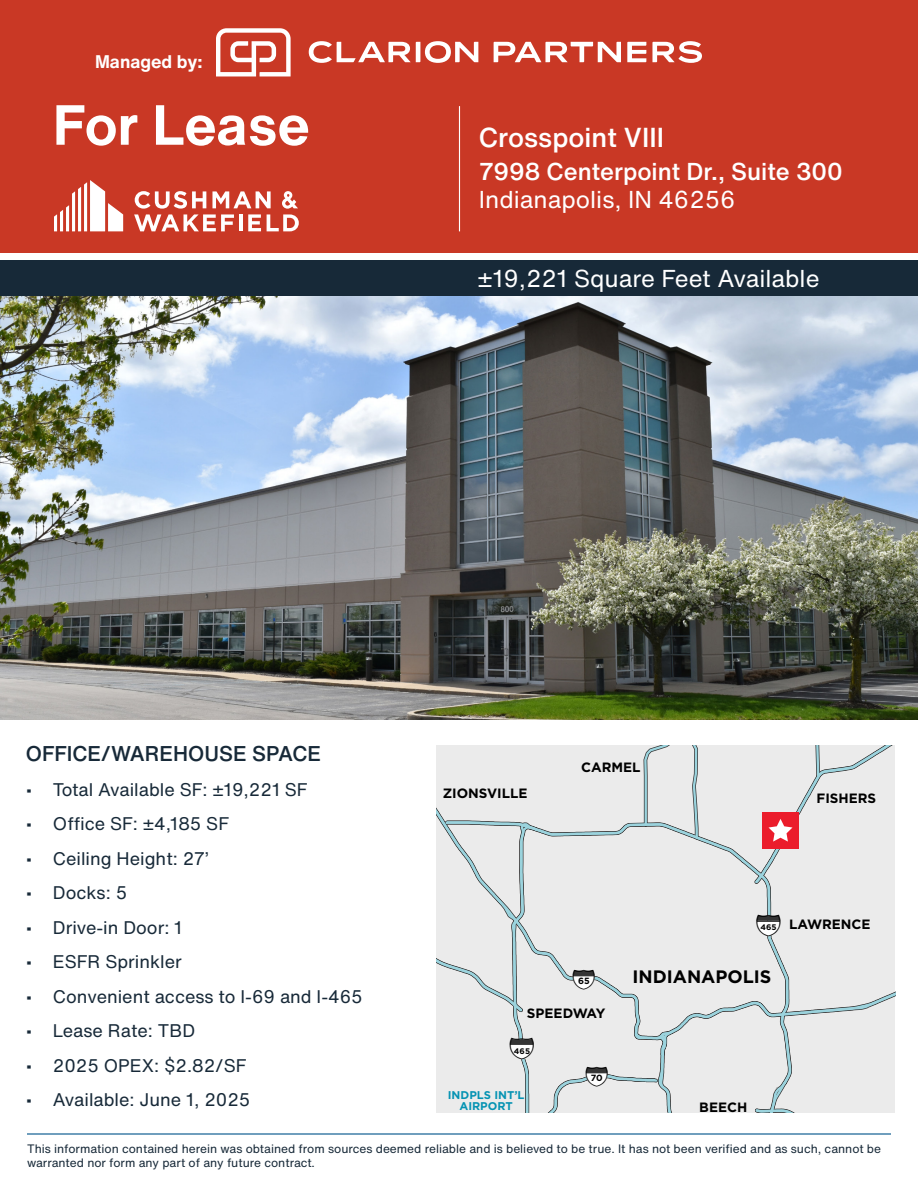
<style>
.page{position:relative;width:918px;height:1188px;background:#fff}
.page>*{position:absolute;margin:0;border:0;box-sizing:border-box;transform-origin:0 0}
.t1{font:700 55.5px "Helvetica Now Text";color:#fff}
.t2{font:34.5px "ESRI Default Marker";color:#343434}
.t3{font:31.5px "ESRI Default Marker";color:#343434}
.t4{font:500 27px "Helvetica Now Text";color:#fff}
.t5{font:24px "Helvetica Now Text";color:#fff}
.t6{font:500 24px "Helvetica Now Text";color:#fff}
.t7{font:500 21px "Helvetica Now Text";color:#172938}
.t8{font:18px "Helvetica Now Text";color:#172938}
.t9{font:700 18px "Gotham";color:#000}
.t10{font:700 18px "Helvetica Now Text";color:#fff}
.t11{font:700 13.5px "Gotham";color:#000}
.t12{font:12px/13.5px "Helvetica Now Text";color:#172938}
.t13{font:700 11.25px/10.8px "Gotham";letter-spacing:-.01em;color:#0693b3;text-align:center}
.t14{font:700 9px "Gotham";color:#000}
.t15{font:700 8.1px "Gotham";letter-spacing:.005em;color:#000}
.s1{color:#fff}
.s2{color:#000}
</style>
<div class="page">
<div style="left:0;top:0;width:918px;height:253px;background:#c93825"></div>
<div style="left:0;top:260px;width:918px;height:44px;background:#172938"></div>
<hr style="left:27px;top:1133px;width:864px;height:2px;background:#00548b">
<svg style="left:216px;top:28px;width:75px;height:48px"></svg>
<svg style="left:627px;top:42px;width:19px;height:20px"></svg>
<svg style="left:652px;top:41px;width:50px;height:22px"></svg>
<svg style="left:494px;top:42px;width:127px;height:20px"></svg>
<svg style="left:309px;top:41px;width:169px;height:22px"></svg>
<hr style="left:459px;top:106px;width:1px;height:125px;background:#fff">
<svg style="left:54px;top:180px;width:69px;height:51px"></svg>
<svg style="left:134px;top:191px;width:165px;height:40px"></svg>
<img style="left:0;top:297px;width:918px;height:423px">
<svg style="left:436px;top:745px;width:459px;height:390px;background:#e5e6e7"></svg>
<p class="t10" style="left:95px;top:48px;width:109px">Managed by:</p>
<p class="t1" style="left:53px;top:83px;width:259px">For Lease</p>
<p class="t4" style="left:479px;top:117px;width:187px">Crosspoint VIII</p>
<p class="t6" style="left:479px;top:153px;width:365px">7998 Centerpoint Dr., Suite 300</p>
<p class="t5" style="left:479px;top:182px;width:258px">Indianapolis, IN 46256</p>
<p class="t5" style="left:477px;top:260px;width:344px">±19,221 Square Feet Available</p>
<p class="t7" style="left:26px;top:738px;width:297px">OFFICE/WAREHOUSE SPACE</p>
<p class="t8" style="left:26px;top:776px;width:283px">• Total Available SF: ±19,221 SF</p>
<p class="t8" style="left:26px;top:810px;width:205px">• Office SF: ±4,185 SF</p>
<p class="t8" style="left:26px;top:845px;width:184px">• Ceiling Height: 27’</p>
<p class="t8" style="left:26px;top:879px;width:103px">• Docks: 5</p>
<p class="t8" style="left:26px;top:914px;width:158px">• Drive-in Door: 1</p>
<p class="t8" style="left:26px;top:948px;width:157px">• ESFR Sprinkler</p>
<p class="t8" style="left:26px;top:983px;width:338px">• Convenient access to I-69 and I-465</p>
<p class="t8" style="left:26px;top:1017px;width:171px">• Lease Rate: TBD</p>
<p class="t8" style="left:26px;top:1052px;width:222px">• 2025 OPEX: $2.82/SF</p>
<p class="t8" style="left:26px;top:1086px;width:226px">• Available: June 1, 2025</p>
<p class="t11" style="left:443px;top:784px;width:86px">ZIONSVILLE</p>
<p class="t11" style="left:581px;top:759px;width:61px">CARMEL</p>
<p class="t11" style="left:817px;top:789px;width:61px">FISHERS</p>
<p class="t3" style="left:573px;top:962px;width:24px">§<span class="s1">¨</span><span class="s2">¦</span></p>
<p class="t14" style="left:578px;top:975px;width:13px">65</p>
<p class="t11" style="left:527px;top:1004px;width:80px">SPEEDWAY</p>
<p class="t2" style="left:510px;top:1030px;width:26px">§<span class="s1">¨</span><span class="s2">¦</span></p>
<p class="t15" style="left:514px;top:1045px;width:18px">465</p>
<p class="t13" style="left:448px;top:1089px;width:78px">INDPLS INT’L<br>AIRPORT</p>
<p class="t3" style="left:586px;top:1059px;width:24px">§<span class="s1">¨</span><span class="s2">¦</span></p>
<p class="t14" style="left:591px;top:1072px;width:14px">70</p>
<p class="t2" style="left:757px;top:906px;width:26px">§<span class="s1">¨</span><span class="s2">¦</span></p>
<p class="t15" style="left:760px;top:922px;width:18px">465</p>
<p class="t11" style="left:789px;top:916px;width:83px">LAWRENCE</p>
<p class="t9" style="left:632px;top:965px;width:141px">INDIANAPOLIS</p>
<p class="t11" style="left:699px;top:1098px;width:50px">BEECH</p>
<p class="t12" style="left:27px;top:1142px;width:856px">This information contained herein was obtained from sources deemed reliable and is believed to be true. It has not been verified and as such, cannot be warranted nor form any part of any future contract.</p>
<p class="t11" style="left:344px;top:1147px;width:86px">PLAINFIELD</p>
</div>
